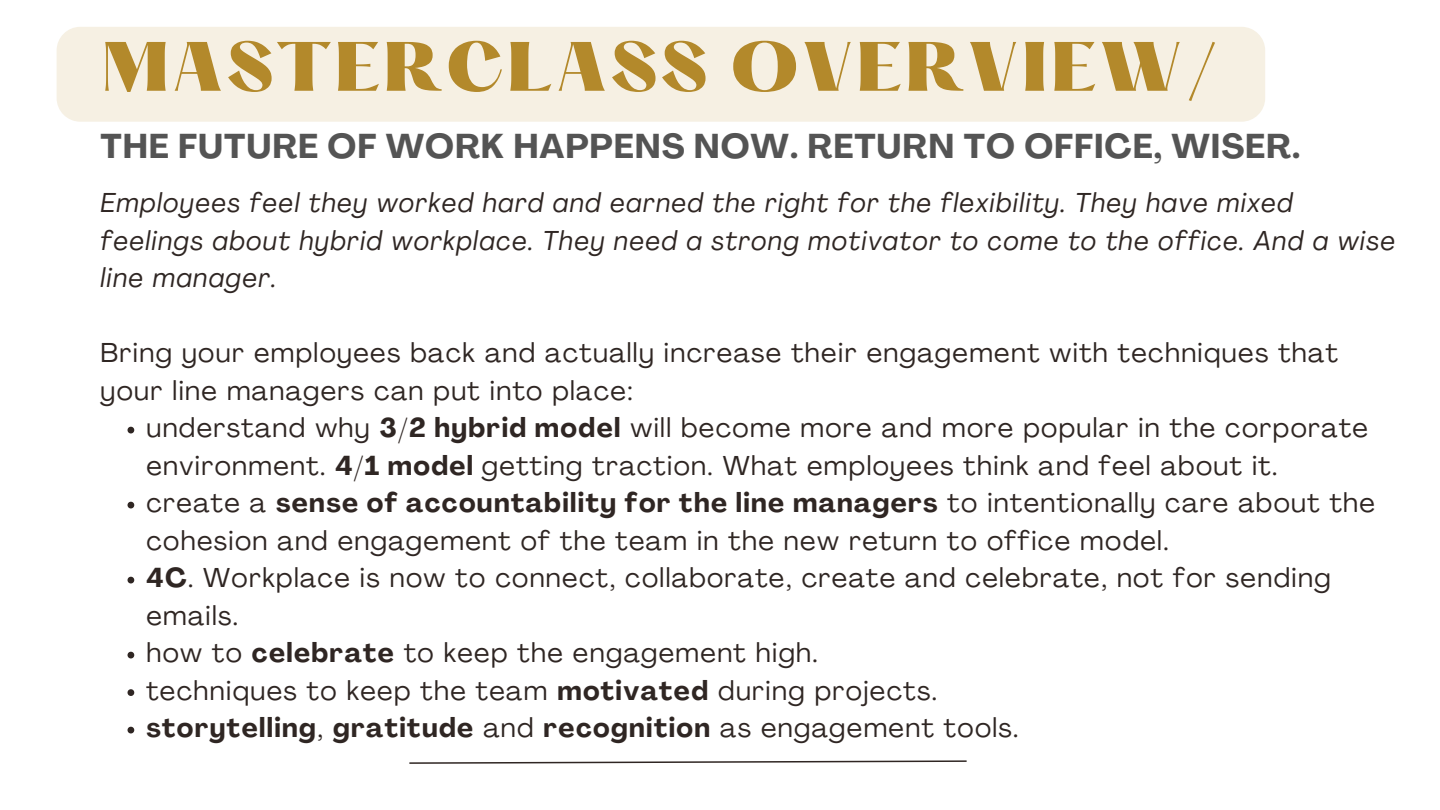
<style>
.page{position:relative;width:1440px;height:810px;background:#fff}
.page>*{position:absolute;margin:0;border:0;box-sizing:border-box;transform-origin:0 0}
.t1{font:900 61px "Hatton";letter-spacing:.025em;color:#b3892b}
.t2{font:700 34px "Agrandir";letter-spacing:.025em;color:#545454}
.t3{font:27px/37.5px "Agrandir";letter-spacing:.05em;color:#2f2623}
.t4{font:italic 27px/37.5px "Agrandir";letter-spacing:.05em;color:#2f2623}
.t5{font:700 27px "Agrandir";letter-spacing:.05em;color:#2f2623}
.s1{font-weight:700}
.s2{font-weight:400}
</style>
<div class="page">
<div style="left:57px;top:27px;width:1208px;height:95px;background:#f6f0e3;border-radius:24px"></div>
<svg style="left:128px;top:427px;width:6px;height:6px"></svg>
<svg style="left:128px;top:502px;width:6px;height:6px"></svg>
<svg style="left:128px;top:577px;width:6px;height:6px"></svg>
<svg style="left:128px;top:652px;width:6px;height:6px"></svg>
<svg style="left:128px;top:689px;width:6px;height:7px"></svg>
<svg style="left:128px;top:727px;width:6px;height:6px"></svg>
<svg style="left:409px;top:760px;width:558px;height:4px"></svg>
<p class="t1" style="left:101px;top:38px;width:1120px">MASTERCLASS OVERVIEW/</p>
<p class="t2" style="left:101px;top:133px;width:1201px">THE FUTURE OF WORK HAPPENS NOW. RETURN TO OFFICE, WISER.</p>
<p class="t4" style="left:101px;top:187px;width:1296px">Employees feel they worked hard and earned the right for the flexibility. They have mixed feelings about hybrid workplace. They need a strong motivator to come to the office. And a wise line manager.</p>
<p class="t3" style="left:101px;top:337px;width:1239px">Bring your employees back and actually increase their engagement with techniques that your line managers can put into place:</p>
<p class="t3" style="left:146px;top:412px;width:1223px">understand why <span class="s1">3/2 hybrid model</span> will become more and more popular in the corporate environment. <span class="s1">4/1 model</span> getting traction. What employees think and feel about it.</p>
<p class="t3" style="left:146px;top:487px;width:1230px">create a <span class="s1">sense of accountability for the line managers</span> to intentionally care about the cohesion and engagement of the team in the new return to office model.</p>
<p class="t3" style="left:146px;top:562px;width:1186px"><span class="s1">4C</span>. Workplace is now to connect, collaborate, create and celebrate, not for sending emails.</p>
<p class="t3" style="left:146px;top:637px;width:673px">how to <span class="s1">celebrate</span> to keep the engagement high.</p>
<p class="t3" style="left:146px;top:674px;width:792px">techniques to keep the team <span class="s1">motivated</span> during projects.</p>
<p class="t5" style="left:146px;top:717px;width:874px">storytelling<span class="s2">,</span> gratitude <span class="s2">and</span> recognition <span class="s2">as engagement tools.</span></p>
</div>
